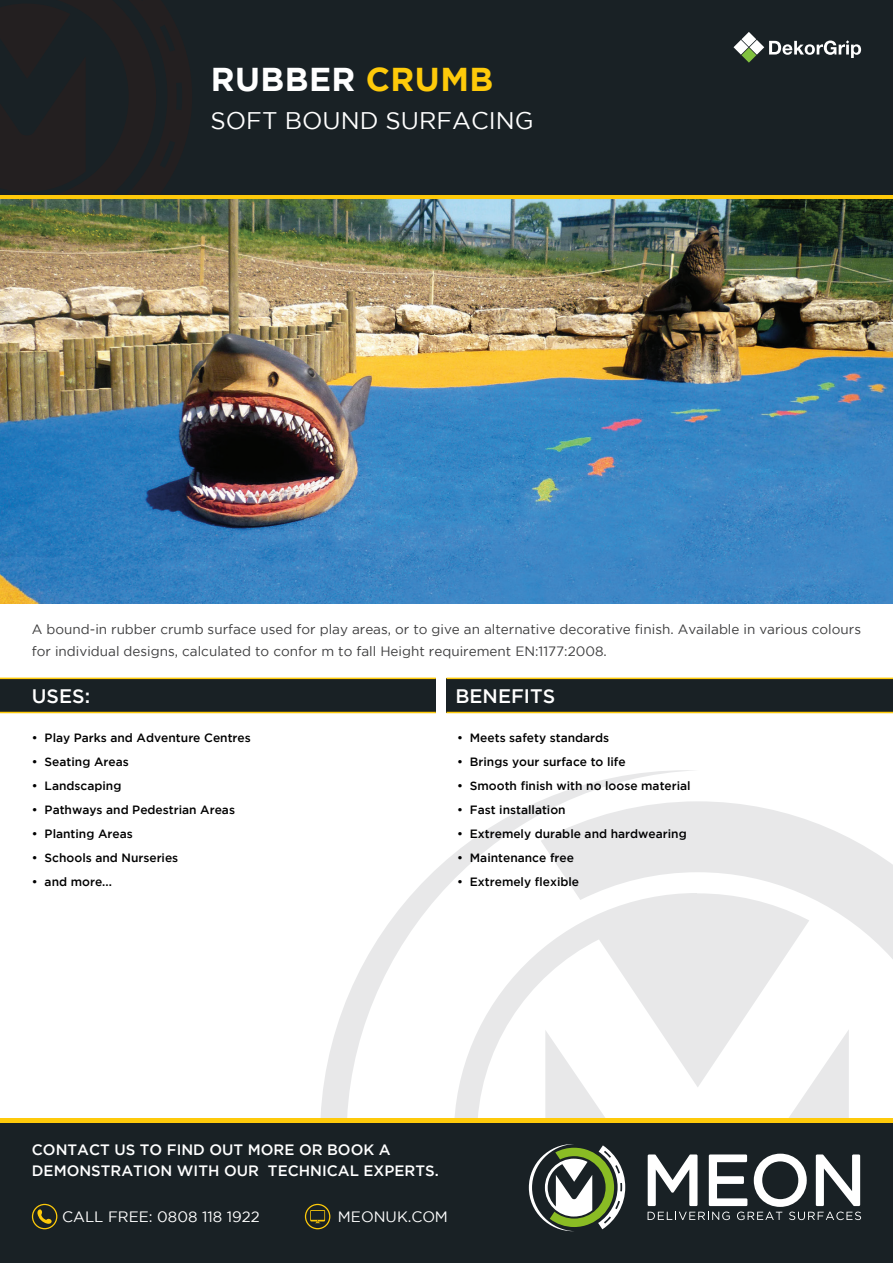
<style>
.page{position:relative;width:893px;height:1263px;background:#fff}
.page>*{position:absolute;margin:0;border:0;box-sizing:border-box;transform-origin:0 0}
.Gotham_11pt{font:700 33px "Gotham";letter-spacing:.015em;color:#fff}
.Gotham_11pt-2{font:24px "Gotham";color:#fff}
.Gotham_11pt-3{font:500 19.5px "Gotham";color:#fff}
.Gotham_11pt-4{font:500 15px/21px "Gotham";color:#fff}
.t1{font:15px "Gotham";color:#fff}
.t2{font:13.5px/22.5px "Gotham";color:#3e3e3f}
.t3{font:500 12px "Gotham";color:#000001}
.s1{color:#feca0a}
</style>
<div class="page">
<svg style="left:700px;top:801px;width:193px;height:317px"></svg>
<svg style="left:321px;top:770px;width:379px;height:348px"></svg>
<div style="left:0;top:0;width:893px;height:195px;background:#192125"></div>
<div style="left:0;top:195px;width:893px;height:5px;background:#feca0a"></div>
<div style="left:0;top:1123px;width:893px;height:140px;background:#192125"></div>
<div style="left:0;top:1118px;width:893px;height:5px;background:#feca0a"></div>
<svg style="left:648px;top:1154px;width:213px;height:66px"></svg>
<svg style="left:529px;top:1144px;width:96px;height:87px"></svg>
<svg style="left:32px;top:1204px;width:25px;height:25px"></svg>
<svg style="left:305px;top:1204px;width:25px;height:25px"></svg>
<div style="left:0;top:678px;width:436px;height:34px;background:#192125"></div>
<hr style="left:0;top:678px;width:436px;height:1px;background:#feca0a">
<hr style="left:0;top:712px;width:436px;height:1px;background:#feca0a">
<div style="left:446px;top:678px;width:447px;height:34px;background:#192125"></div>
<hr style="left:446px;top:678px;width:447px;height:1px;background:#feca0a">
<hr style="left:446px;top:712px;width:447px;height:1px;background:#feca0a">
<svg style="left:733px;top:32px;width:128px;height:31px"></svg>
<img style="left:0;top:200px;width:893px;height:404px">
<p class="Gotham_11pt" style="left:211px;top:60px;width:284px">RUBBER <span class="s1">CRUMB</span></p>
<p class="Gotham_11pt-2" style="left:210px;top:107px;width:325px">SOFT BOUND SURFACING</p>
<p class="t2" style="left:32px;top:618px;width:831px">A bound-in rubber crumb surface used for play areas, or to give an alternative decorative finish. Available in various colours for individual designs, calculated to confor m to fall Height requirement EN:1177:2008.</p>
<p class="Gotham_11pt-3" style="left:32px;top:684px;width:60px">USES:</p>
<p class="Gotham_11pt-3" style="left:455px;top:684px;width:101px">BENEFITS</p>
<p class="t3" style="left:32px;top:731px;width:220px">• Play Parks and Adventure Centres</p>
<p class="t3" style="left:32px;top:755px;width:98px">• Seating Areas</p>
<p class="t3" style="left:32px;top:779px;width:91px">• Landscaping</p>
<p class="t3" style="left:32px;top:803px;width:205px">• Pathways and Pedestrian Areas</p>
<p class="t3" style="left:32px;top:827px;width:102px">• Planting Areas</p>
<p class="t3" style="left:32px;top:851px;width:148px">• Schools and Nurseries</p>
<p class="t3" style="left:32px;top:875px;width:82px">• and more...</p>
<p class="t3" style="left:457px;top:731px;width:154px">• Meets safety standards</p>
<p class="t3" style="left:457px;top:755px;width:170px">• Brings your surface to life</p>
<p class="t3" style="left:457px;top:779px;width:235px">• Smooth finish with no loose material</p>
<p class="t3" style="left:457px;top:803px;width:110px">• Fast installation</p>
<p class="t3" style="left:457px;top:827px;width:231px">• Extremely durable and hardwearing</p>
<p class="t3" style="left:457px;top:851px;width:118px">• Maintenance free</p>
<p class="t3" style="left:457px;top:875px;width:124px">• Extremely flexible</p>
<p class="Gotham_11pt-4" style="left:32px;top:1139px;width:408px">CONTACT US TO FIND OUT MORE OR BOOK A<br>DEMONSTRATION WITH OUR TECHNICAL EXPERTS.</p>
<p class="t1" style="left:62px;top:1208px;width:199px">CALL FREE: 0808 118 1922</p>
<p class="t1" style="left:338px;top:1208px;width:112px">MEONUK.COM</p>
</div>
